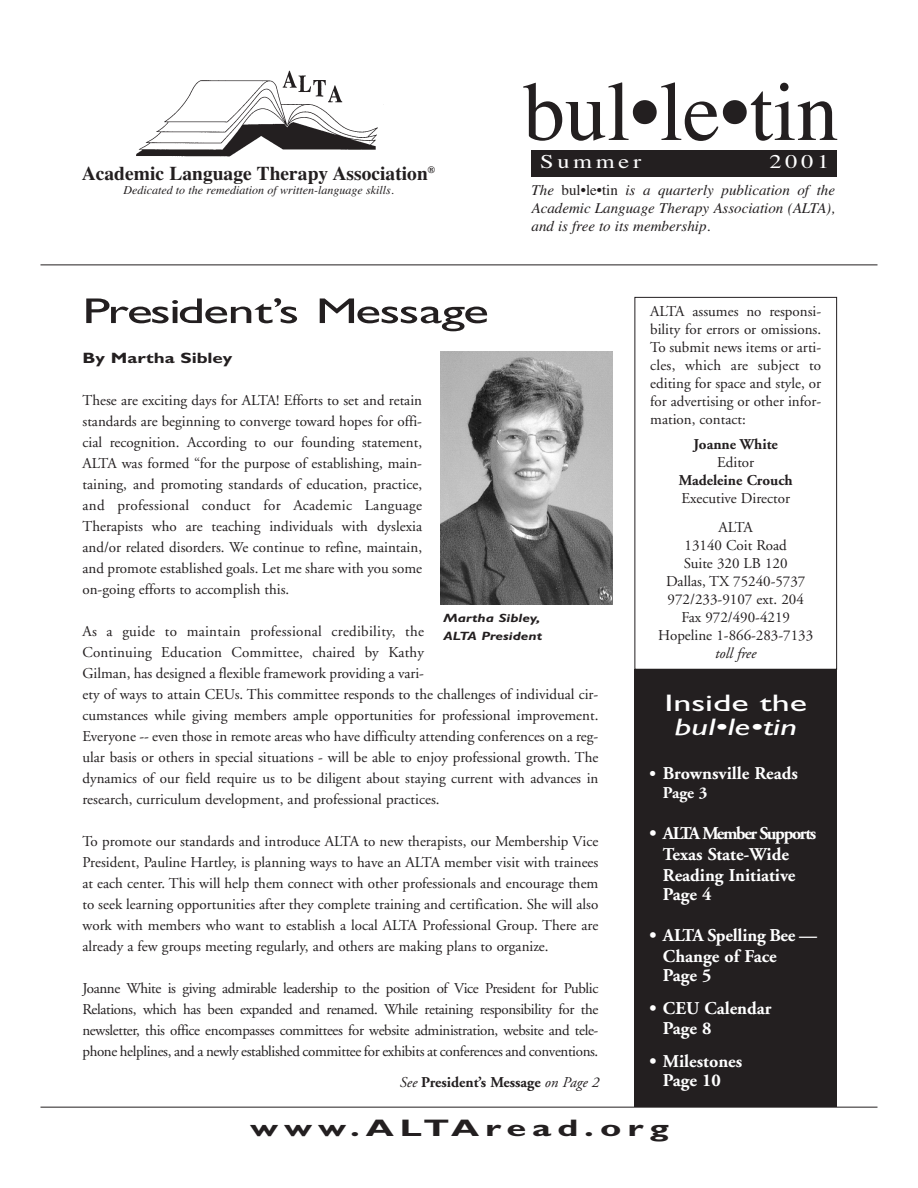
<style>
.page{position:relative;width:918px;height:1188px;background:#fff}
.page>*{position:absolute;margin:0;border:0;box-sizing:border-box;transform-origin:0 0}
.t1{font:84px "Times";color:#231f20}
.t2{font:36px "Gill Sans";letter-spacing:-.035em;color:#231f20;scale:1.5 1}
.t3{font:700 24px "Gill Sans";letter-spacing:.165em;color:#231f20;scale:1.5 1}
.t4{font:italic 24px "Gill Sans";color:#fff;scale:1.5 1}
.t5{font:24px "Gill Sans";color:#fff;scale:1.5 1}
.t6{font:700 19.5px "Times";color:#231f20}
.t7{font:19.5px "Times";letter-spacing:.15em;color:#fff;scale:1.25 1}
.t8{font:700 18px/20.5px "Adobe Garamond";color:#fff}
.t9{font:700 16.5px "Adobe Garamond";color:#fff}
.t10{font:15px/21px "Adobe Garamond";color:#231f20;text-align:justify}
.t11{font:italic 15px/18px "Times";color:#231f20;text-align:justify}
.t12{font:700 15px "Adobe Garamond";color:#231f20}
.t13{font:700 15px "Gill Sans";color:#231f20;scale:1.25 1}
.t14{font:italic 15px "Adobe Garamond";color:#231f20}
.t15{font:italic 12px "Times";color:#231f20}
.t16{font:italic 700 12px/18px "Gill Sans";color:#231f20;scale:1.25 1}
.s1{font-style:normal}
.s2{font-weight:400;font-style:italic}
.s3{font-size:16.5px}
</style>
<div class="page">
<hr style="left:40px;top:1107px;width:838px;height:1px;background:#231f20">
<div style="left:634px;top:669px;width:203px;height:438px;background:#231f20"></div>
<img style="left:136px;top:70px;width:248px;height:87px">
<div style="left:531px;top:150px;width:306px;height:27px;background:#231f20"></div>
<hr style="left:40px;top:265px;width:838px;height:1px;background:#231f20">
<img style="left:440px;top:351px;width:172px;height:253px">
<div style="left:634px;top:297px;width:203px;height:373px;border:1px solid #231f20"></div>
<h3 class="t6" style="left:82px;top:166px;width:355px">Academic Language Therapy Association<sup>®</sup></h3>
<p class="t15" style="left:123px;top:185px;width:272px">Dedicated to the remediation of written-language skills.</p>
<h1 class="t1" style="left:523px;top:81px;width:317px">bul•le•tin</h1>
<h3 class="t7" style="left:540px;top:155px;width:82px">Summer</h3>
<h3 class="t7" style="left:770px;top:155px;width:49px">2001</h3>
<p class="t11" style="left:532px;top:182px;width:305px">The <span class="s1">bul•le•tin</span> is a quarterly publication of the Academic Language Therapy Association (ALTA), and is free to its membership.</p>
<h2 class="t2" style="left:82px;top:298px;width:272px">President’s Message</h2>
<p class="t13" style="left:82px;top:352px;width:121px">By Martha Sibley</p>
<p class="t10" style="left:82px;top:391px;width:341px">These are exciting days for ALTA! Efforts to set and retain standards are beginning to converge toward hopes for offi&shy;cial recognition. According to our founding statement, ALTA was formed “for the purpose of establishing, main&shy;taining, and promoting standards of education, practice, and professional conduct for Academic Language Therapists who are teaching individuals with dyslexia and/or related disorders. We continue to refine, maintain, and promote established goals. Let me share with you some on-going efforts to accomplish this.</p>
<p class="t10" style="left:82px;top:622px;width:517px;text-align:left">As a guide to maintain professional credibility, the<br>Continuing Education Committee, chaired by Kathy<br>Gilman, has designed a flexible framework providing a vari-<br>ety of ways to attain CEUs. This committee responds to the challenges of individual cir&shy;cumstances while giving members ample opportunities for professional improvement.<br>Everyone -- even those in remote areas who have difficulty attending conferences on a reg&shy;ular basis or others in special situations - will be able to enjoy professional growth. The dynamics of our field require us to be diligent about staying current with advances in research, curriculum development, and professional practices.</p>
<p class="t10" style="left:82px;top:832px;width:517px">To promote our standards and introduce ALTA to new therapists, our Membership Vice President, Pauline Hartley, is planning ways to have an ALTA member visit with trainees at each center. This will help them connect with other professionals and encourage them to seek learning opportunities after they complete training and certification. She will also work with members who want to establish a local ALTA Professional Group. There are already a few groups meeting regularly, and others are making plans to organize.</p>
<p class="t10" style="left:82px;top:979px;width:517px">Joanne White is giving admirable leadership to the position of Vice President for Public Relations, which has been expanded and renamed. While retaining responsibility for the newsletter, this office encompasses committees for website administration, website and tele&shy;phone helplines, and a newly established committee for exhibits at conferences and conventions.</p>
<p class="t16" style="left:444px;top:611px;width:80px">Martha Sibley,<br>ALTA President</p>
<p class="t12" style="left:400px;top:1076px;width:201px"><span class="s2">See</span> President’s Message <span class="s2">on Page 2</span></p>
<p class="t10" style="left:650px;top:303px;width:173px;line-height:18px">ALTA assumes no responsi&shy;bility for errors or omissions.<br>To submit news items or arti&shy;cles, which are subject to editing for space and style, or for advertising or other infor&shy;mation, contact:</p>
<p class="t12" style="left:694px;top:438px;width:86px">Joanne White</p>
<p class="t10" style="left:717px;top:453px;width:39px">Editor</p>
<p class="t12" style="left:679px;top:474px;width:116px">Madeleine Crouch</p>
<p class="t10" style="left:681px;top:486px;width:110px;line-height:28.5px;text-align:center">Executive Director<br>ALTA</p>
<p class="t10" style="left:658px;top:537px;width:157px;line-height:18px;text-align:center">13140 Coit Road<br>Suite 320 LB 120<br>Dallas, TX 75240-5737<br>972/233-9107 ext. 204<br>Fax 972/490-4219<br>Hopeline 1-866-283-7133</p>
<p class="t14" style="left:715px;top:647px;width:42px">toll free</p>
<h3 class="t5" style="left:664px;top:695px;width:97px">Inside the</h3>
<h3 class="t4" style="left:675px;top:719px;width:83px">bul•le•tin</h3>
<p class="t8" style="left:649px;top:764px;width:150px"><span class="s3">•</span> Brownsville Reads</p>
<p class="t9" style="left:663px;top:786px;width:46px">Page 3</p>
<p class="t8" style="left:663px;top:824px;width:155px;text-indent:-14px">• ALTA Member Supports<br>Texas State-Wide<br>Reading Initiative<br>Page 4</p>
<p class="t8" style="left:663px;top:926px;width:156px;text-indent:-14px">• ALTA Spelling Bee —<br>Change of Face<br>Page 5</p>
<p class="t8" style="left:663px;top:1000px;width:110px;line-height:19.5px;text-indent:-14px">• CEU Calendar<br>Page 8</p>
<p class="t8" style="left:649px;top:1053px;width:94px;line-height:19.5px;text-align:center">• Milestones<br>Page 10</p>
<h3 class="t3" style="left:250px;top:1120px;width:281px">www.ALTAread.org</h3>
</div>
